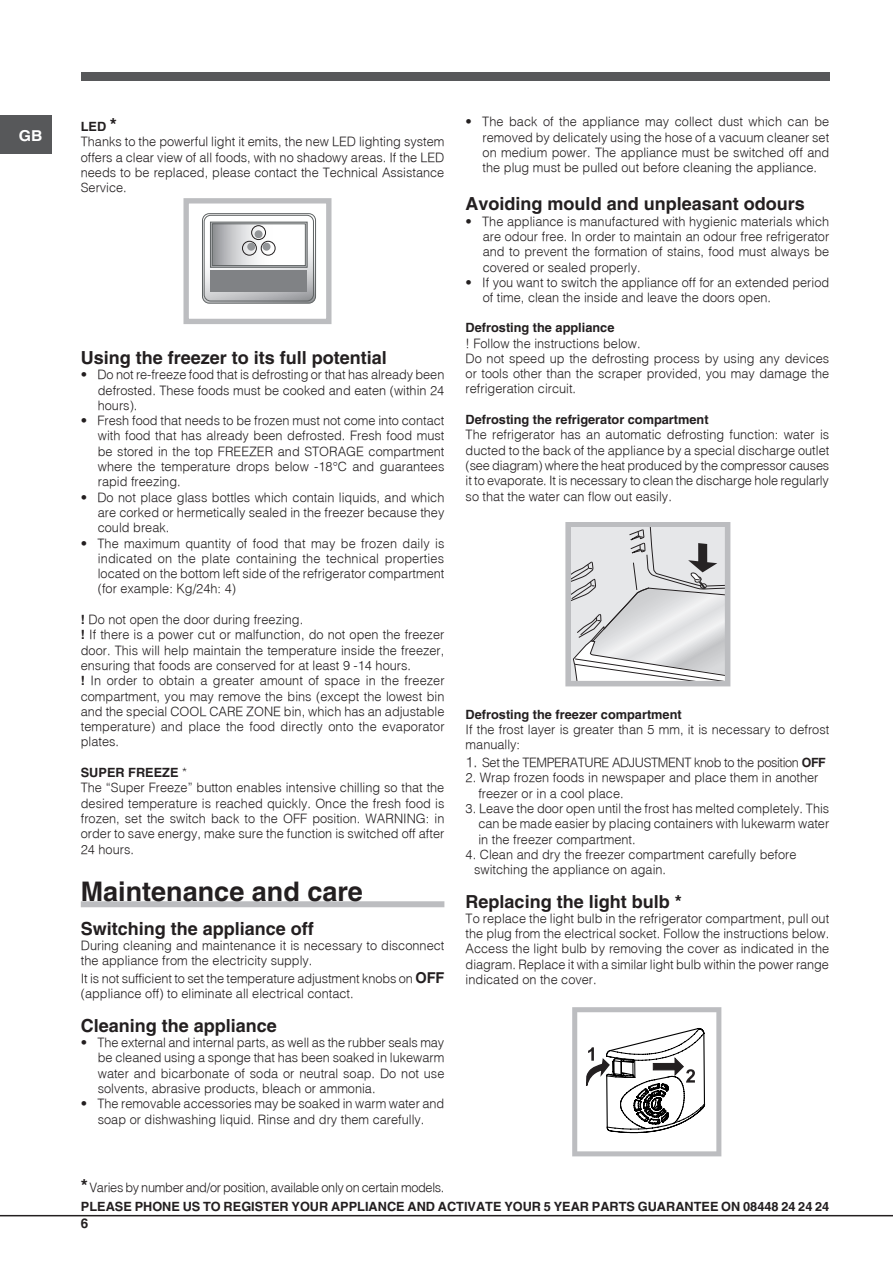
<style>
.page{position:relative;width:893px;height:1263px;background:#fff}
.page>*{position:absolute;margin:0;border:0;box-sizing:border-box;transform-origin:0 0}
.t1{font:700 27px "Helvetica";color:#231f20}
.t2{font:700 18px "Helvetica";color:#231f20}
.t3{font:700 15px "Helvetica";color:#fff;scale:1.05 1}
.t4{font:700 13.5px "Helvetica";color:#231f20}
.t5{font:300 12.75px/15.3px "Helvetica";color:#231f20}
.t6{font:700 12.75px "Helvetica";color:#231f20}
.t7{font:300 12.75px "Helvetica";letter-spacing:-.025em;color:#231f20}
.t8{font:300 12.75px "Helvetica";letter-spacing:-.03em;color:#231f20}
.s1{font-weight:700}
.s2{font-weight:700;font-size:18px}
.s3{font-weight:700;font-size:15px}
.s4{font-size:14.25px}
</style>
<div class="page">
<hr style="left:0;top:1215px;width:893px;height:1px;background:#231f20">
<div style="left:0;top:115px;width:51px;height:38px;background:#57585a"></div>
<div style="left:81px;top:72px;width:748px;height:8px;background:#57585a"></div>
<div style="left:81px;top:901px;width:363px;height:6px;background:#bcbdc0"></div>
<div style="left:183px;top:198px;width:148px;height:126px;border:5px solid #bcbdc0"></div>
<svg style="left:202px;top:214px;width:114px;height:89px"></svg>
<div style="left:255px;top:230px;width:8px;height:8px;background:#939598;border-radius:50%"></div>
<div style="left:263px;top:243px;width:7px;height:8px;background:#939598;border-radius:50%"></div>
<div style="left:247px;top:243px;width:8px;height:8px;background:#939598;border-radius:50%"></div>
<svg style="left:565px;top:523px;width:165px;height:163px;background:#d5d6d8"></svg>
<svg style="left:572px;top:1007px;width:149px;height:149px"></svg>
<p class="t3" style="left:19px;top:126px;width:24px">GB</p>
<p class="t5" style="left:81px;top:118px;width:365px"><span class="s1">LED</span> <span class="s2">*<br></span>Thanks to the powerful light it emits, the new LED lighting system offers a clear view of all foods, with no shadowy areas. If the LED needs to be replaced, please contact the Technical Assistance Service.</p>
<h2 class="t2" style="left:81px;top:347px;width:308px">Using the freezer to its full potential</h2>
<p class="t5" style="left:98px;top:367px;width:348px;text-align:justify;text-indent:-17px">• Do not re-freeze food that is defrosting or that has already been defrosted. These foods must be cooked and eaten (within 24 hours).</p>
<p class="t5" style="left:98px;top:413px;width:348px;text-align:justify;text-indent:-17px">• Fresh food that needs to be frozen must not come into contact with food that has already been defrosted. Fresh food must be stored in the top FREEZER and STORAGE compartment where the temperature drops below -18°C and guarantees rapid freezing.</p>
<p class="t5" style="left:98px;top:489px;width:348px;text-align:justify;text-indent:-17px">• Do not place glass bottles which contain liquids, and which are corked or hermetically sealed in the freezer because they could break.</p>
<p class="t5" style="left:98px;top:535px;width:348px;text-align:justify;text-indent:-17px">• The maximum quantity of food that may be frozen daily is indicated on the plate containing the technical properties located on the bottom left side of the refrigerator compartment (for example: Kg/24h: 4)</p>
<p class="t5" style="left:81px;top:611px;width:365px"><span class="s1">!</span> Do not open the door during freezing.<br><span class="s1">!</span> If there is a power cut or malfunction, do not open the freezer door. This will help maintain the temperature inside the freezer, ensuring that foods are conserved for at least 9 -14 hours.<br><span class="s1">!</span> In order to obtain a greater amount of space in the freezer compartment, you may remove the bins (except the lowest bin and the special COOL CARE ZONE bin, which has an adjustable temperature) and place the food directly onto the evaporator plates.</p>
<p class="t5" style="left:81px;top:764px;width:365px"><span class="s1">SUPER FREEZE</span> *<br>The “Super Freeze” button enables intensive chilling so that the desired temperature is reached quickly. Once the fresh food is frozen, set the switch back to the OFF position. WARNING: in order to save energy, make sure the function is switched off after 24 hours.</p>
<h1 class="t1" style="left:81px;top:875px;width:284px">Maintenance and care</h1>
<h2 class="t2" style="left:81px;top:917px;width:235px">Switching the appliance off</h2>
<p class="t5" style="left:81px;top:937px;width:365px">During cleaning and maintenance it is necessary to disconnect the appliance from the electricity supply.</p>
<p class="t5" style="left:81px;top:971px;width:365px">It is not sufficient to set the temperature adjustment knobs on <span class="s3">OFF </span>(appliance off) to eliminate all electrical contact.</p>
<h2 class="t2" style="left:81px;top:1014px;width:198px">Cleaning the appliance</h2>
<p class="t5" style="left:98px;top:1034px;width:348px;text-align:justify;text-indent:-17px">• The external and internal parts, as well as the rubber seals may be cleaned using a sponge that has been soaked in lukewarm water and bicarbonate of soda or neutral soap. Do not use solvents, abrasive products, bleach or ammonia.</p>
<p class="t5" style="left:81px;top:1096px;width:365px;text-align:center">• The removable accessories may be soaked in warm water and soap or dishwashing liquid. Rinse and dry them carefully.</p>
<p class="t7" style="left:81px;top:1180px;width:365px"><span class="s2">*</span> Varies by number and/or position, available only on certain models.</p>
<p class="t5" style="left:483px;top:114px;width:348px;text-align:justify;text-indent:-17px">• The back of the appliance may collect dust which can be removed by delicately using the hose of a vacuum cleaner set on medium power. The appliance must be switched off and the plug must be pulled out before cleaning the appliance.</p>
<h2 class="t2" style="left:466px;top:193px;width:341px">Avoiding mould and unpleasant odours</h2>
<p class="t5" style="left:483px;top:213px;width:348px;text-align:justify;text-indent:-17px">• The appliance is manufactured with hygienic materials which are odour free. In order to maintain an odour free refrigerator and to prevent the formation of stains, food must always be covered or sealed properly.</p>
<p class="t5" style="left:483px;top:274px;width:348px;text-indent:-17px">• If you want to switch the appliance off for an extended period of time, clean the inside and leave the doors open.</p>
<p class="t6" style="left:466px;top:320px;width:150px">Defrosting the appliance</p>
<p class="t5" style="left:466px;top:335px;width:365px">! Follow the instructions below.<br>Do not speed up the defrosting process by using any devices or tools other than the scraper provided, you may damage the refrigeration circuit.</p>
<p class="t6" style="left:466px;top:412px;width:244px">Defrosting the refrigerator compartment</p>
<p class="t5" style="left:466px;top:427px;width:365px;text-align:justify">The refrigerator has an automatic defrosting function: water is ducted to the back of the appliance by a special discharge outlet (see diagram) where the heat produced by the compressor causes it to evaporate. It is necessary to clean the discharge hole regularly so that the water can flow out easily.</p>
<p class="t6" style="left:466px;top:706px;width:218px">Defrosting the freezer compartment</p>
<p class="t5" style="left:466px;top:721px;width:365px">If the frost layer is greater than 5 mm, it is necessary to defrost manually:</p>
<p class="t8" style="left:466px;top:755px;width:362px"><span class="s4">1.</span> Set the TEMPERATURE ADJUSTMENT knob to the position <span class="s1">OFF</span></p>
<p class="t5" style="left:478px;top:770px;width:342px;text-indent:-13px">2. Wrap frozen foods in newspaper and place them in another freezer or in a cool place.</p>
<p class="t5" style="left:478px;top:800px;width:352px;text-align:justify;text-indent:-13px">3. Leave the door open until the frost has melted completely. This can be made easier by placing containers with lukewarm water in the freezer compartment.</p>
<p class="t5" style="left:474px;top:846px;width:324px;text-indent:-9px">4. Clean and dry the freezer compartment carefully before switching the appliance on again.</p>
<h2 class="t2" style="left:466px;top:890px;width:218px">Replacing the light bulb *</h2>
<p class="t5" style="left:466px;top:910px;width:365px;text-align:justify">To replace the light bulb in the refrigerator compartment, pull out the plug from the electrical socket. Follow the instructions below.<br>Access the light bulb by removing the cover as indicated in the diagram. Replace it with a similar light bulb within the power range indicated on the cover.</p>
<p class="t6" style="left:81px;top:1199px;width:750px">PLEASE PHONE US TO REGISTER YOUR APPLIANCE AND ACTIVATE YOUR 5 YEAR PARTS GUARANTEE ON 08448 24 24 24</p>
<p class="t4" style="left:81px;top:1215px;width:9px">6</p>
</div>
